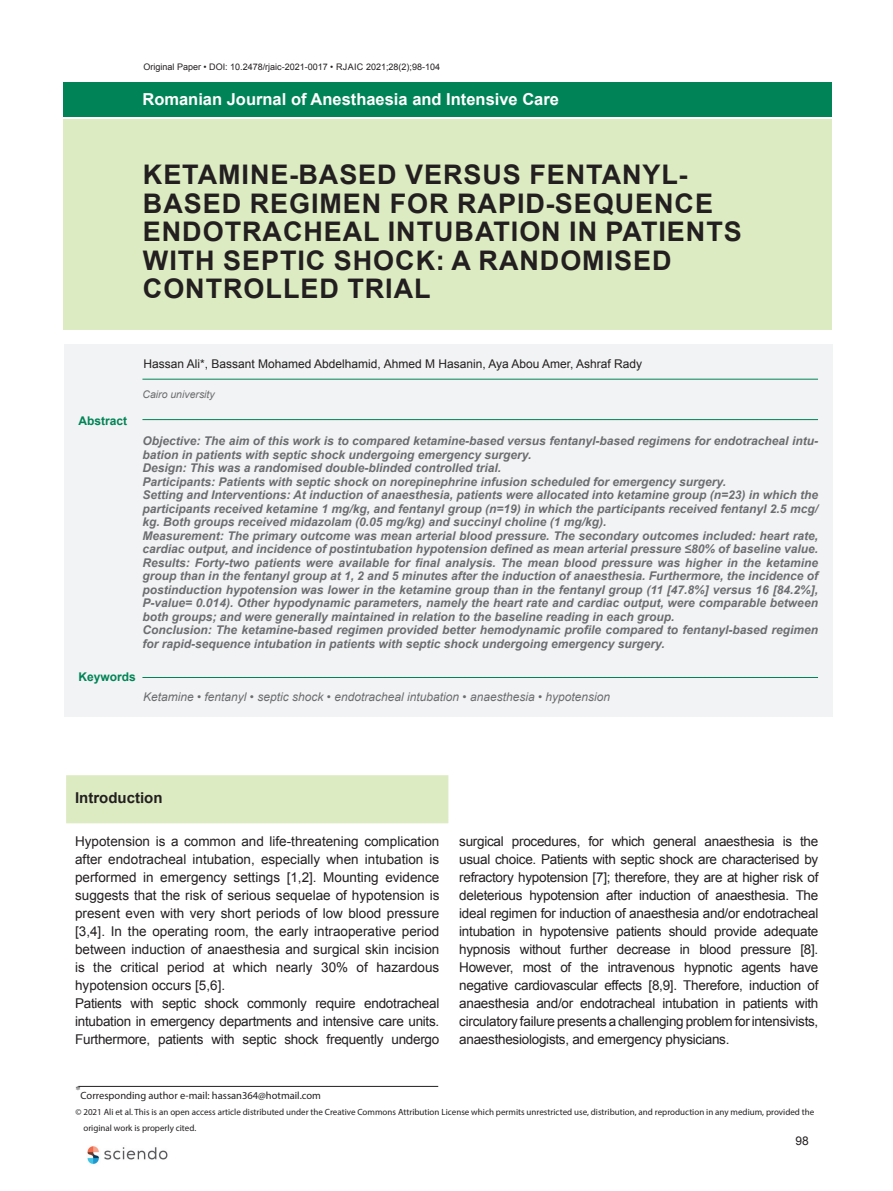
<style>
.page{position:relative;width:893px;height:1191px;background:#fff}
.page>*{position:absolute;margin:0;border:0;box-sizing:border-box;transform-origin:0 0}
.Tytul{font:700 27px/28.5px "Arial";letter-spacing:.035em;color:#231f20}
.t1{font:700 16.5px "Arial";color:#fff}
._1__SUBTITLE{font:700 15px "Arial";color:#231f20}
.TEKST{font:13.5px/18px "Arial";letter-spacing:-.02em;color:#231f20;text-align:justify}
.ABSTRACT_TEXT{font:italic 700 12px/13.5px "Arial";color:#6c6d70}
.KEYWORDS_TEXT{font:italic 12px "Arial";color:#6c6d70}
.Dane_afiliacyjne{font:12px "Arial";color:#231f20}
.t2{font:700 12px "Arial";color:#008457}
.t3{font:10.5px "Myriad Pro";color:#231f20}
.Dane_afiliacyjne-2{font:italic 10.5px "Arial";color:#6c6d70}
.t4{font:10.5px "Times";color:#231f20}
.t5{font:9px/16.2px "Myriad Pro";color:#231f20}
.t6{font:9px "Arial";color:#231f20}
</style>
<div class="page">
<div style="left:63px;top:120px;width:769px;height:210px;background:#dcebc1"></div>
<hr style="left:78px;top:1086px;width:360px;height:1px;background:#231f20">
<div style="left:63px;top:82px;width:769px;height:34px;background:#008457"></div>
<img style="left:87px;top:1146px;width:81px;height:18px">
<div style="left:64px;top:344px;width:768px;height:373px;background:#f2f3f4"></div>
<div style="left:66px;top:775px;width:382px;height:48px;background:#dcebc1"></div>
<hr style="left:142px;top:379px;width:676px;height:1px;background:#008457">
<hr style="left:142px;top:677px;width:676px;height:1px;background:#008457">
<hr style="left:142px;top:419px;width:676px;height:1px;background:#008457">
<p class="t6" style="left:144px;top:60px;width:298px">Original Paper • DOI: 10.2478/rjaic-2021-0017 • RJAIC 2021;28(2);98-104</p>
<h2 class="t1" style="left:142px;top:88px;width:418px">Romanian Journal of Anesthaesia and Intensive Care</h2>
<p class="Tytul" style="left:143px;top:161px;width:600px">KETAMINE-BASED VERSUS FENTANYL-<br>BASED REGIMEN FOR RAPID-SEQUENCE<br>ENDOTRACHEAL INTUBATION IN PATIENTS<br>WITH SEPTIC SHOCK: A RANDOMISED<br>CONTROLLED TRIAL</p>
<p class="Dane_afiliacyjne" style="left:144px;top:355px;width:500px">Hassan Ali*, Bassant Mohamed Abdelhamid, Ahmed M Hasanin, Aya Abou Amer, Ashraf Rady</p>
<p class="t2" style="left:79px;top:412px;width:50px">Abstract</p>
<p class="Dane_afiliacyjne-2" style="left:142px;top:388px;width:74px">Cairo university</p>
<p class="ABSTRACT_TEXT" style="left:142px;top:435px;width:677px">Objective: The aim of this work is to compared ketamine-based versus fentanyl-based regimens for endotracheal intu&shy;bation in patients with septic shock undergoing emergency surgery.</p>
<p class="ABSTRACT_TEXT" style="left:142px;top:462px;width:360px">Design: This was a randomised double-blinded controlled trial.</p>
<p class="ABSTRACT_TEXT" style="left:142px;top:475px;width:585px">Participants: Patients with septic shock on norepinephrine infusion scheduled for emergency surgery.</p>
<p class="ABSTRACT_TEXT" style="left:142px;top:489px;width:677px;text-align:justify">Setting and Interventions: At induction of anaesthesia, patients were allocated into ketamine group (n=23) in which the participants received ketamine 1 mg/kg, and fentanyl group (n=19) in which the participants received fentanyl 2.5 mcg/ kg. Both groups received midazolam (0.05 mg/kg) and succinyl choline (1 mg/kg).</p>
<p class="ABSTRACT_TEXT" style="left:142px;top:529px;width:677px">Measurement: The primary outcome was mean arterial blood pressure. The secondary outcomes included: heart rate, cardiac output, and incidence of postintubation hypotension defined as mean arterial pressure ≤80% of baseline value.</p>
<p class="ABSTRACT_TEXT" style="left:142px;top:556px;width:677px;text-align:justify">Results: Forty-two patients were available for final analysis. The mean blood pressure was higher in the ketamine group than in the fentanyl group at 1, 2 and 5 minutes after the induction of anaesthesia. Furthermore, the incidence of postinduction hypotension was lower in the ketamine group than in the fentanyl group (11 [47.8%] versus 16 [84.2%], P-value= 0.014). Other hypodynamic parameters, namely the heart rate and cardiac output, were comparable between both groups; and were generally maintained in relation to the baseline reading in each group.</p>
<p class="ABSTRACT_TEXT" style="left:142px;top:624px;width:677px">Conclusion: The ketamine-based regimen provided better hemodynamic profile compared to fentanyl-based regimen for rapid-sequence intubation in patients with septic shock undergoing emergency surgery.</p>
<p class="t2" style="left:79px;top:668px;width:59px">Keywords</p>
<p class="KEYWORDS_TEXT" style="left:143px;top:689px;width:469px">Ketamine • fentanyl • septic shock • endotracheal intubation • anaesthesia • hypotension</p>
<p class="_1__SUBTITLE" style="left:75px;top:787px;width:89px">Introduction</p>
<p class="TEKST" style="left:75px;top:832px;width:366px">Hypotension is a common and life-threatening complication after endotracheal intubation, especially when intubation is performed in emergency settings [1,2]. Mounting evidence suggests that the risk of serious sequelae of hypotension is present even with very short periods of low blood pressure [3,4]. In the operating room, the early intraoperative period between induction of anaesthesia and surgical skin incision is the critical period at which nearly 30% of hazardous hypotension occurs [5,6].</p>
<p class="TEKST" style="left:75px;top:994px;width:366px">Patients with septic shock commonly require endotracheal intubation in emergency departments and intensive care units.<br>Furthermore, patients with septic shock frequently undergo</p>
<p class="t4" style="left:75px;top:1083px;width:7px">*</p>
<p class="t3" style="left:81px;top:1089px;width:242px">Corresponding author e-mail: hassan364@hotmail.com</p>
<p class="t5" style="left:83px;top:1104px;width:732px;text-indent:-8px">© 2021 Ali et al. This is an open access article distributed under the Creative Commons Attribution License which permits unrestricted use, distribution, and reproduction in any medium, provided the original work is properly cited.</p>
<p class="TEKST" style="left:459px;top:832px;width:361px">surgical procedures, for which general anaesthesia is the usual choice. Patients with septic shock are characterised by refractory hypotension [7]; therefore, they are at higher risk of deleterious hypotension after induction of anaesthesia. The ideal regimen for induction of anaesthesia and/or endotracheal intubation in hypotensive patients should provide adequate hypnosis without further decrease in blood pressure [8].<br>However, most of the intravenous hypnotic agents have negative cardiovascular effects [8,9]. Therefore, induction of anaesthesia and/or endotracheal intubation in patients with circulatory failure presents a challenging problem for intensivists, anaesthesiologists, and emergency physicians.</p>
<p class="Dane_afiliacyjne" style="left:795px;top:1132px;width:15px">98</p>
</div>
